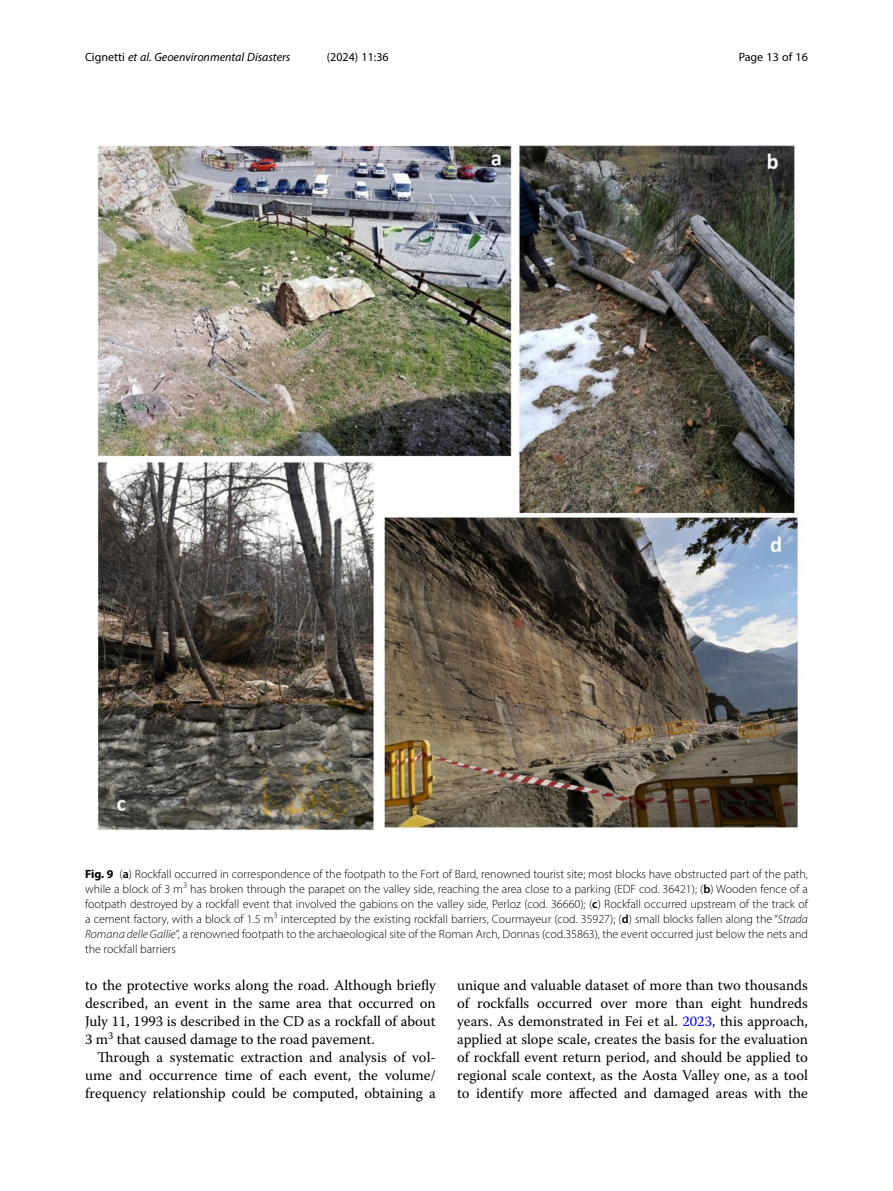
<style>
.page{position:relative;width:893px;height:1191px;background:#fff}
.page>*{position:absolute;margin:0;border:0;box-sizing:border-box;transform-origin:0 0}
.Body_Text_Indent{font:14.7px/18px "Warnock Pro";color:#000;text-align:justify}
.Figure_Caption{font:300 12px/15px "Myriad Pro";color:#000;text-align:justify}
.t1{font:italic 12px "Myriad Pro";color:#000}
.t2{font:12px "Myriad Pro";color:#000}
.s1{font-style:normal}
.s2{font-weight:700}
.s3{font-weight:600}
.s4{font-style:italic}
.s5{color:#00f}
</style>
<div class="page">
<img style="left:97px;top:145px;width:702px;height:686px">
<p class="t1" style="left:85px;top:50px;width:207px"><span class="s1">Cignetti</span> et al. Geoenvironmental Disasters</p>
<p class="t2" style="left:327px;top:50px;width:63px">(2024) 11:36</p>
<p class="t2" style="left:739px;top:50px;width:71px">Page 13 of 16</p>
<p class="Figure_Caption" style="left:85px;top:866px;width:724px"><span class="s2">Fig. 9</span> (<span class="s3">a</span>) Rockfall occurred in correspondence of the footpath to the Fort of Bard, renowned tourist site; most blocks have obstructed part of the path, while a block of 3 m<sup>3</sup> has broken through the parapet on the valley side, reaching the area close to a parking (EDF cod. 36421); (<span class="s3">b</span>) Wooden fence of a footpath destroyed by a rockfall event that involved the gabions on the valley side, Perloz (cod. 36660); (<span class="s3">c</span>) Rockfall occurred upstream of the track of a cement factory, with a block of 1.5 m<sup>3</sup> intercepted by the existing rockfall barriers, Courmayeur (cod. 35927); (<span class="s3">d</span>) small blocks fallen along the “<span class="s4">Strada Romana delle Gallie</span>”, a renowned footpath to the archaeological site of the Roman Arch, Donnas (cod.35863), the event occurred just below the nets and the rockfall barriers</p>
<p class="Body_Text_Indent" style="left:85px;top:976px;width:352px">to the protective works along the road. Although briefly described, an event in the same area that occurred on July 11, 1993 is described in the CD as a rockfall of about 3 m<sup>3</sup> that caused damage to the road pavement.</p>
<p class="Body_Text_Indent" style="left:85px;top:1048px;width:352px;text-indent:12px">Through a systematic extraction and analysis of vol&shy;ume and occurrence time of each event, the volume/ frequency relationship could be computed, obtaining a</p>
<p class="Body_Text_Indent" style="left:457px;top:976px;width:352px">unique and valuable dataset of more than two thousands of rockfalls occurred over more than eight hundreds years. As demonstrated in Fei et al. <span class="s5">2023</span>, this approach, applied at slope scale, creates the basis for the evaluation of rockfall event return period, and should be applied to regional scale context, as the Aosta Valley one, as a tool to identify more affected and damaged areas with the</p>
</div>
